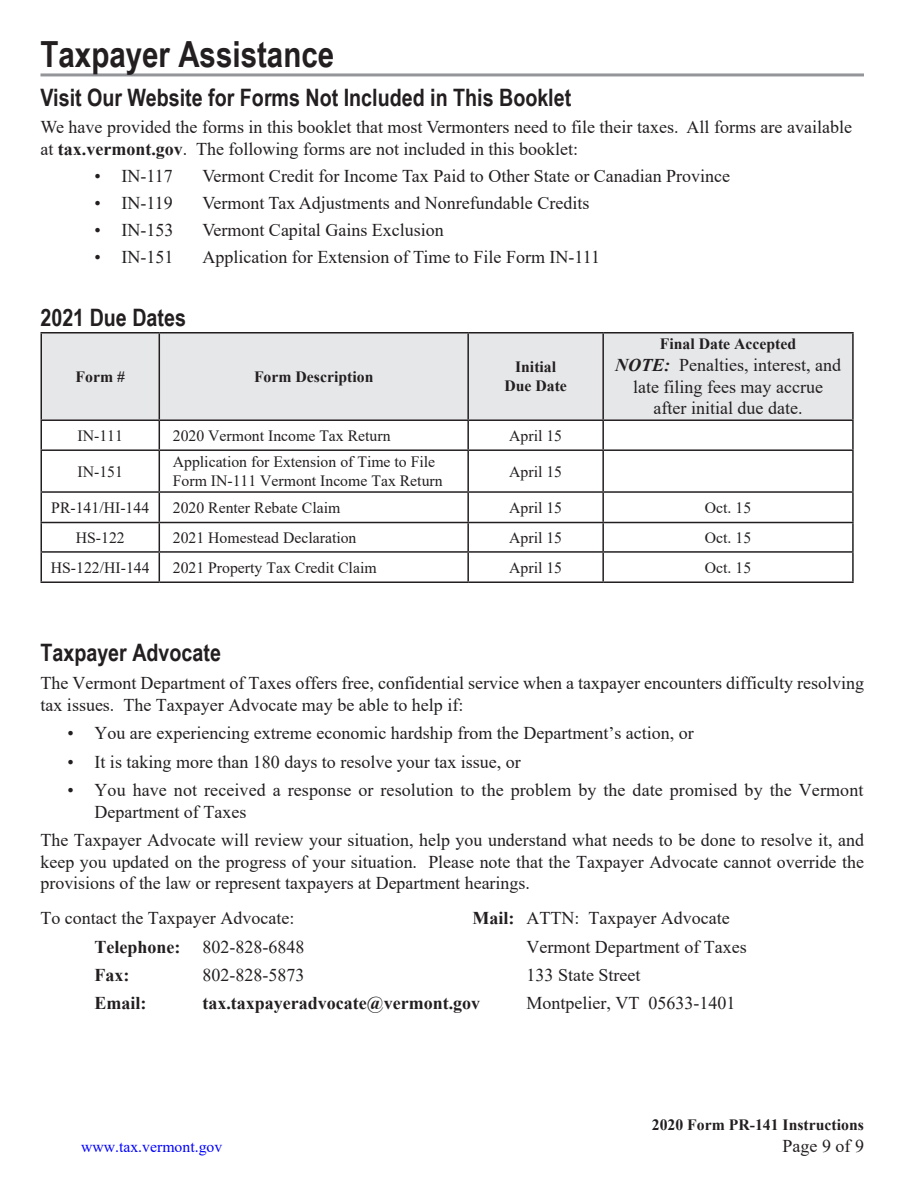
<style>
.page{position:relative;width:918px;height:1188px;background:#fff}
.page>*{position:absolute;margin:0;border:0;box-sizing:border-box;transform-origin:0 0}
._2012IncInst-Normal{font:700 36px "Arial Narrow";color:#231f20}
.INC_Bk_Cover_heading{font:700 24px "Arial Narrow";color:#231f20}
.INC_Bk_Cover_heading-2{font:18px/21.6px "Times New Roman";color:#231f20}
.INC_Bk_Cover_heading-3{font:700 18px "Times New Roman";color:#231f20}
._2012IncInst-Normal-2{font:15.75px/18.9px "Times New Roman";color:#231f20}
._2012IncInst-Normal-3{font:700 15.75px "Times New Roman";color:#231f20}
.t1{font:15.75px "Times New Roman";color:#00f}
.s1{font-weight:700}
.s2{font-weight:700;font-style:italic}
</style>
<div class="page">
<hr style="left:40px;top:73px;width:824px;height:3px;background:#939598">
<div style="left:42px;top:334px;width:810px;height:85px;background:#e6e7e9"></div>
<hr style="left:40px;top:332px;width:119px;height:2px;background:#231f20">
<hr style="left:40px;top:334px;width:2px;height:85px;background:#231f20">
<hr style="left:159px;top:332px;width:309px;height:2px;background:#231f20">
<hr style="left:159px;top:334px;width:1px;height:85px;background:#231f20">
<hr style="left:468px;top:332px;width:135px;height:2px;background:#231f20">
<hr style="left:467px;top:334px;width:2px;height:85px;background:#231f20">
<hr style="left:603px;top:332px;width:251px;height:2px;background:#231f20">
<hr style="left:602px;top:334px;width:2px;height:85px;background:#231f20">
<hr style="left:852px;top:334px;width:2px;height:85px;background:#231f20">
<hr style="left:40px;top:419px;width:119px;height:2px;background:#231f20">
<hr style="left:159px;top:419px;width:309px;height:2px;background:#231f20">
<hr style="left:468px;top:419px;width:135px;height:2px;background:#231f20">
<hr style="left:603px;top:419px;width:251px;height:2px;background:#231f20">
<hr style="left:40px;top:421px;width:2px;height:28px;background:#231f20">
<svg style="left:159px;top:421px;width:1px;height:28px"></svg>
<hr style="left:467px;top:421px;width:2px;height:28px;background:#231f20">
<hr style="left:602px;top:421px;width:2px;height:28px;background:#231f20">
<hr style="left:852px;top:421px;width:2px;height:28px;background:#231f20">
<hr style="left:40px;top:449px;width:119px;height:2px;background:#231f20">
<hr style="left:40px;top:451px;width:2px;height:40px;background:#231f20">
<hr style="left:159px;top:449px;width:309px;height:2px;background:#231f20">
<hr style="left:159px;top:451px;width:1px;height:40px;background:#231f20">
<hr style="left:468px;top:449px;width:135px;height:2px;background:#231f20">
<hr style="left:467px;top:451px;width:2px;height:40px;background:#231f20">
<hr style="left:603px;top:449px;width:251px;height:2px;background:#231f20">
<hr style="left:602px;top:451px;width:2px;height:40px;background:#231f20">
<hr style="left:852px;top:451px;width:2px;height:40px;background:#231f20">
<hr style="left:40px;top:491px;width:119px;height:2px;background:#231f20">
<hr style="left:40px;top:493px;width:2px;height:29px;background:#231f20">
<hr style="left:159px;top:491px;width:309px;height:2px;background:#231f20">
<hr style="left:468px;top:491px;width:135px;height:2px;background:#231f20">
<hr style="left:467px;top:493px;width:2px;height:29px;background:#231f20">
<hr style="left:603px;top:491px;width:251px;height:2px;background:#231f20">
<hr style="left:602px;top:493px;width:2px;height:29px;background:#231f20">
<hr style="left:852px;top:493px;width:2px;height:29px;background:#231f20">
<hr style="left:40px;top:522px;width:119px;height:1px;background:#231f20">
<hr style="left:40px;top:523px;width:2px;height:28px;background:#231f20">
<hr style="left:159px;top:522px;width:309px;height:1px;background:#231f20">
<hr style="left:468px;top:522px;width:135px;height:1px;background:#231f20">
<hr style="left:467px;top:523px;width:2px;height:28px;background:#231f20">
<hr style="left:603px;top:522px;width:251px;height:1px;background:#231f20">
<hr style="left:602px;top:523px;width:2px;height:28px;background:#231f20">
<hr style="left:852px;top:523px;width:2px;height:28px;background:#231f20">
<hr style="left:40px;top:551px;width:119px;height:2px;background:#231f20">
<hr style="left:40px;top:553px;width:2px;height:28px;background:#231f20">
<hr style="left:159px;top:551px;width:309px;height:2px;background:#231f20">
<svg style="left:159px;top:493px;width:1px;height:88px"></svg>
<hr style="left:468px;top:551px;width:135px;height:2px;background:#231f20">
<hr style="left:467px;top:553px;width:2px;height:28px;background:#231f20">
<hr style="left:603px;top:551px;width:251px;height:2px;background:#231f20">
<hr style="left:602px;top:553px;width:2px;height:28px;background:#231f20">
<hr style="left:852px;top:553px;width:2px;height:28px;background:#231f20">
<hr style="left:40px;top:581px;width:119px;height:2px;background:#231f20">
<hr style="left:159px;top:581px;width:309px;height:2px;background:#231f20">
<hr style="left:468px;top:581px;width:135px;height:2px;background:#231f20">
<hr style="left:603px;top:581px;width:251px;height:2px;background:#231f20">
<p class="_2012IncInst-Normal" style="left:40px;top:27px;width:295px">Taxpayer Assistance</p>
<p class="INC_Bk_Cover_heading" style="left:40px;top:80px;width:532px">Visit Our Website for Forms Not Included in This Booklet</p>
<p class="INC_Bk_Cover_heading-2" style="left:40px;top:116px;width:813px">We have provided the forms in this booklet that most Vermonters need to file their taxes. All forms are available at <span class="s1">tax.vermont.gov</span>. The following forms are not included in this booklet:</p>
<p class="INC_Bk_Cover_heading-2" style="left:94px;top:165px;width:80px">• IN-117</p>
<p class="INC_Bk_Cover_heading-2" style="left:202px;top:165px;width:529px">Vermont Credit for Income Tax Paid to Other State or Canadian Province</p>
<p class="INC_Bk_Cover_heading-2" style="left:94px;top:192px;width:80px">• IN-119</p>
<p class="INC_Bk_Cover_heading-2" style="left:202px;top:192px;width:388px">Vermont Tax Adjustments and Nonrefundable Credits</p>
<p class="INC_Bk_Cover_heading-2" style="left:94px;top:219px;width:80px">• IN-153</p>
<p class="INC_Bk_Cover_heading-2" style="left:202px;top:219px;width:243px">Vermont Capital Gains Exclusion</p>
<p class="INC_Bk_Cover_heading-2" style="left:94px;top:246px;width:80px">• IN-151</p>
<p class="INC_Bk_Cover_heading-2" style="left:202px;top:246px;width:399px">Application for Extension of Time to File Form IN-111</p>
<p class="INC_Bk_Cover_heading" style="left:40px;top:299px;width:147px">2021 Due Dates</p>
<p class="_2012IncInst-Normal-3" style="left:76px;top:365px;width:51px">Form #</p>
<p class="_2012IncInst-Normal-3" style="left:254px;top:365px;width:121px">Form Description</p>
<p class="_2012IncInst-Normal-3" style="left:515px;top:356px;width:43px">Initial</p>
<p class="_2012IncInst-Normal-3" style="left:504px;top:375px;width:64px">Due Date</p>
<p class="_2012IncInst-Normal-3" style="left:660px;top:333px;width:138px">Final Date Accepted</p>
<p class="INC_Bk_Cover_heading-2" style="left:615px;top:354px;width:227px;text-align:center"><span class="s2">NOTE:</span> Penalties, interest, and late filing fees may accrue after initial due date.</p>
<p class="_2012IncInst-Normal-2" style="left:78px;top:425px;width:47px">IN-111</p>
<p class="_2012IncInst-Normal-2" style="left:173px;top:425px;width:219px">2020 Vermont Income Tax Return</p>
<p class="_2012IncInst-Normal-2" style="left:509px;top:425px;width:54px">April 15</p>
<p class="_2012IncInst-Normal-2" style="left:78px;top:461px;width:47px">IN-151</p>
<p class="_2012IncInst-Normal-2" style="left:173px;top:452px;width:271px">Application for Extension of Time to File<br>Form IN-111 Vermont Income Tax Return</p>
<p class="_2012IncInst-Normal-2" style="left:509px;top:461px;width:54px">April 15</p>
<p class="_2012IncInst-Normal-2" style="left:51px;top:498px;width:99px">PR-141/HI-144</p>
<p class="_2012IncInst-Normal-2" style="left:173px;top:498px;width:169px">2020 Renter Rebate Claim</p>
<p class="_2012IncInst-Normal-2" style="left:509px;top:498px;width:54px">April 15</p>
<p class="_2012IncInst-Normal-2" style="left:705px;top:498px;width:48px">Oct. 15</p>
<p class="_2012IncInst-Normal-2" style="left:76px;top:527px;width:50px">HS-122</p>
<p class="_2012IncInst-Normal-2" style="left:173px;top:527px;width:185px">2021 Homestead Declaration</p>
<p class="_2012IncInst-Normal-2" style="left:509px;top:527px;width:54px">April 15</p>
<p class="_2012IncInst-Normal-2" style="left:705px;top:527px;width:48px">Oct. 15</p>
<p class="_2012IncInst-Normal-2" style="left:51px;top:557px;width:100px">HS-122/HI-144</p>
<p class="_2012IncInst-Normal-2" style="left:173px;top:557px;width:205px">2021 Property Tax Credit Claim</p>
<p class="_2012IncInst-Normal-2" style="left:509px;top:557px;width:54px">April 15</p>
<p class="_2012IncInst-Normal-2" style="left:705px;top:557px;width:48px">Oct. 15</p>
<p class="INC_Bk_Cover_heading" style="left:40px;top:634px;width:182px">Taxpayer Advocate</p>
<p class="INC_Bk_Cover_heading-2" style="left:40px;top:672px;width:825px">The Vermont Department of Taxes offers free, confidential service when a taxpayer encounters difficulty resolving tax issues. The Taxpayer Advocate may be able to help if:</p>
<p class="INC_Bk_Cover_heading-2" style="left:68px;top:722px;width:628px">• You are experiencing extreme economic hardship from the Department’s action, or</p>
<p class="INC_Bk_Cover_heading-2" style="left:68px;top:750px;width:455px">• It is taking more than 180 days to resolve your tax issue, or</p>
<p class="INC_Bk_Cover_heading-2" style="left:94px;top:779px;width:770px;text-indent:-27px">• You have not received a response or resolution to the problem by the date promised by the Vermont<br>Department of Taxes</p>
<p class="INC_Bk_Cover_heading-2" style="left:40px;top:829px;width:825px;text-align:justify">The Taxpayer Advocate will review your situation, help you understand what needs to be done to resolve it, and keep you updated on the progress of your situation. Please note that the Taxpayer Advocate cannot override the provisions of the law or represent taxpayers at Department hearings.</p>
<p class="INC_Bk_Cover_heading-2" style="left:40px;top:907px;width:255px">To contact the Taxpayer Advocate:</p>
<p class="INC_Bk_Cover_heading-2" style="left:472px;top:907px;width:259px"><span class="s1">Mail:</span> ATTN: Taxpayer Advocate</p>
<p class="INC_Bk_Cover_heading-2" style="left:94px;top:935px;width:211px"><span class="s1">Telephone:</span> 802-828-6848</p>
<p class="INC_Bk_Cover_heading-2" style="left:526px;top:935px;width:222px">Vermont Department of Taxes</p>
<p class="INC_Bk_Cover_heading-3" style="left:94px;top:962px;width:36px">Fax:</p>
<p class="INC_Bk_Cover_heading-2" style="left:202px;top:964px;width:103px">802-828-5873</p>
<p class="INC_Bk_Cover_heading-2" style="left:526px;top:964px;width:115px">133 State Street</p>
<p class="INC_Bk_Cover_heading-3" style="left:94px;top:990px;width:54px">Email:</p>
<p class="INC_Bk_Cover_heading-3" style="left:202px;top:990px;width:279px">tax.taxpayeradvocate@vermont.gov</p>
<p class="INC_Bk_Cover_heading-2" style="left:526px;top:992px;width:210px">Montpelier, VT 05633-1401</p>
<p class="_2012IncInst-Normal-3" style="left:652px;top:1114px;width:214px">2020 Form PR-141 Instructions</p>
<p class="t1" style="left:81px;top:1136px;width:143px">www.tax.vermont.gov</p>
<p class="INC_Bk_Cover_heading-2" style="left:783px;top:1135px;width:83px">Page 9 of 9</p>
</div>
